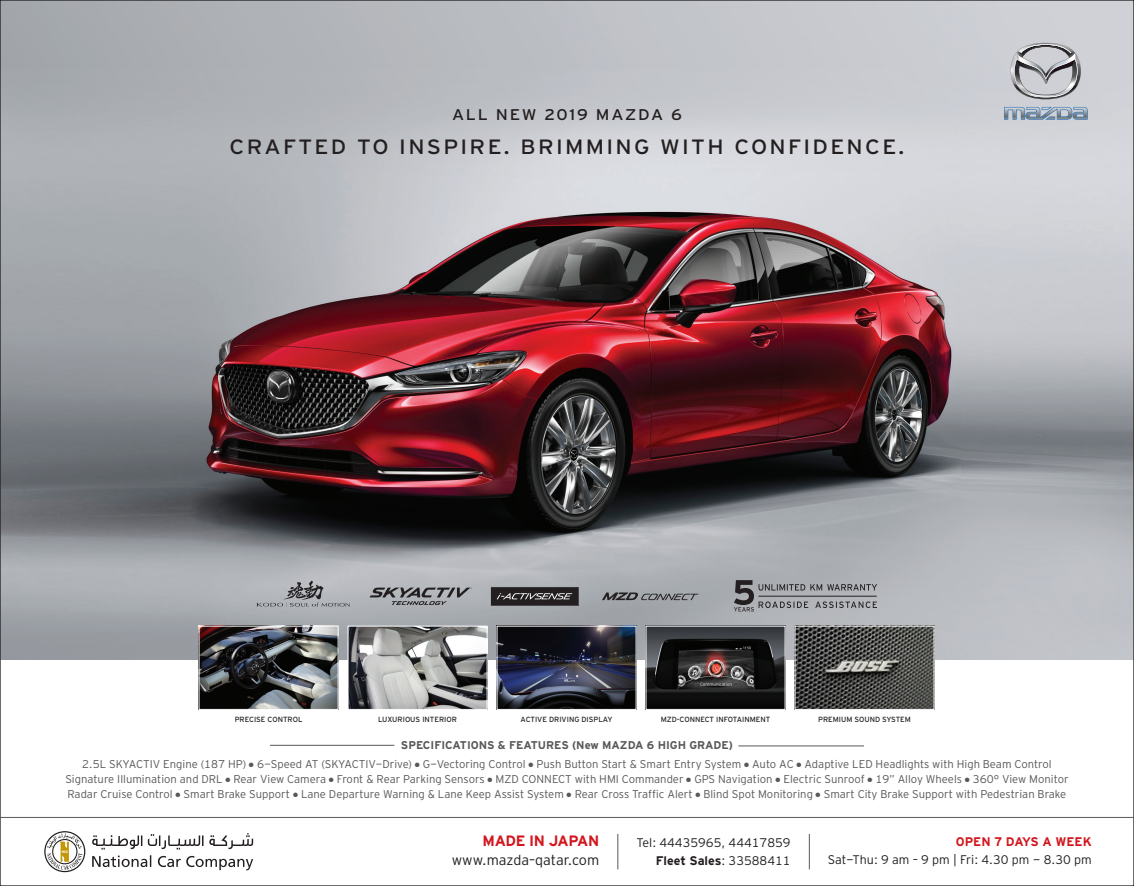
<style>
.page{position:relative;width:1134px;height:886px;background:#fff}
.page>*{position:absolute;margin:0;border:0;box-sizing:border-box;transform-origin:0 0}
.t1{font:20.75px "Interstate";letter-spacing:.1em;color:#231f20;scale:1.1 1}
.t2{font:15.5px "Interstate";letter-spacing:.1em;color:#231f20;scale:1.1 1}
.t3{font:700 15px "Interstate";letter-spacing:-.025em;color:#d2161e}
.t4{font:14.38px "Interstate Mono Lgt";color:#231f20}
.t5{font:12.5px "Interstate Mono Lgt";color:#231f20}
.t6{font:700 12.5px "Interstate";color:#231f20}
.t7{font:700 12.5px "Interstate";color:#d2161e}
.t8{font:11.25px/15px "Interstate Mono Lgt";color:#57585a;text-align:center}
.t9{font:700 11.25px "Interstate";color:#57585a}
.t10{font:7.5px "Interstate";color:#231f20}
.s1{font-family:"Interstate Mono Lgt";font-weight:400}
</style>
<div class="page">
<img style="left:2px;top:2px;width:1130px;height:657px">
<svg style="left:1010px;top:43px;width:71px;height:56px;background:#afb0b4"></svg>
<svg style="left:1004px;top:107px;width:84px;height:13px"></svg>
<img style="left:796px;top:628px;width:136px;height:80px">
<img style="left:350px;top:628px;width:136px;height:80px">
<img style="left:201px;top:628px;width:136px;height:80px">
<img style="left:498px;top:628px;width:136px;height:80px">
<img style="left:647px;top:628px;width:136px;height:80px">
<div style="left:199px;top:626px;width:140px;height:84px;border:1px solid #fff"></div>
<div style="left:348px;top:626px;width:140px;height:84px;border:1px solid #fff"></div>
<div style="left:496px;top:626px;width:140px;height:84px;border:1px solid #fff"></div>
<div style="left:645px;top:626px;width:140px;height:84px;border:1px solid #fff"></div>
<div style="left:794px;top:626px;width:140px;height:84px;border:1px solid #fff"></div>
<svg style="left:490px;top:587px;width:88px;height:19px;background:#3c393a"></svg>
<svg style="left:602px;top:592px;width:96px;height:8px"></svg>
<svg style="left:257px;top:580px;width:93px;height:27px;background:#a2a4a8"></svg>
<svg style="left:369px;top:587px;width:103px;height:18px;background:#87888c"></svg>
<svg style="left:734px;top:580px;width:143px;height:31px;background:#939598"></svg>
<hr style="left:758px;top:596px;width:119px;height:1px;background:#231f20">
<hr style="left:809px;top:834px;width:1px;height:35px;background:#57585a">
<hr style="left:618px;top:834px;width:1px;height:35px;background:#57585a">
<svg style="left:92px;top:855px;width:161px;height:15px"></svg>
<svg style="left:92px;top:833px;width:161px;height:16px"></svg>
<svg style="left:44px;top:831px;width:41px;height:41px"></svg>
<hr style="left:738px;top:745px;width:126px;height:1px;background:#57585a">
<hr style="left:270px;top:745px;width:124px;height:1px;background:#57585a">
<hr style="left:0;top:817px;width:1134px;height:1px;background:#57585a">
<h2 class="t2" style="left:452px;top:105px;width:211px">ALL NEW 2019 MAZDA 6</h2>
<h1 class="t1" style="left:230px;top:134px;width:615px">CRAFTED TO INSPIRE. BRIMMING WITH CONFIDENCE.</h1>
<p class="t10" style="left:235px;top:714px;width:39px">PRECISE CONTROL</p>
<p class="t10" style="left:378px;top:714px;width:80px">LUXURIOUS INTERIOR</p>
<p class="t10" style="left:520px;top:714px;width:52px">ACTIVE DRIVING</p>
<p class="t10" style="left:581px;top:714px;width:11px">DISPLA</p>
<p class="t10" style="left:607px;top:714px;width:7px">Y</p>
<p class="t10" style="left:661px;top:714px;width:7px">MZD</p>
<p class="t10" style="left:677px;top:714px;width:9px">-CONNECT</p>
<p class="t10" style="left:716px;top:714px;width:6px">INFOTAINMENT</p>
<p class="t10" style="left:818px;top:714px;width:11px">PREMIUM</p>
<p class="t10" style="left:854px;top:714px;width:11px">SOUND</p>
<p class="t10" style="left:882px;top:714px;width:30px">SYSTEM</p>
<p class="t9" style="left:401px;top:739px;width:334px">SPECIFICATIONS &amp; FEATURES (New MAZDA 6 HIGH GRADE)</p>
<p class="t8" style="left:65px;top:756px;width:1005px">2.5L SKYACTIV Engine (187 HP) ● 6-Speed AT (SKYACTIV-Drive) ● G-Vectoring Control ● Push Button Start &amp; Smart Entry System ● Auto AC ● Adaptive LED Headlights with High Beam Control<br>Signature Illumination and DRL ● Rear View Camera ● Front &amp; Rear Parking Sensors ● MZD CONNECT with HMI Commander ● GPS Navigation ● Electric Sunroof ● 19” Alloy Wheels ● 360° View Monitor<br>Radar Cruise Control ● Smart Brake Support ● Lane Departure Warning &amp; Lane Keep Assist System ● Rear Cross Traffic Alert ● Blind Spot Monitoring ● Smart City Brake Support with Pedestrian Brake</p>
<p class="t7" style="left:956px;top:834px;width:137px">OPEN 7 DAYS A WEEK</p>
<p class="t5" style="left:828px;top:852px;width:265px">Sat-Thu: 9 am – 9 pm | Fri: 4.30 pm - 8.30 pm</p>
<h3 class="t3" style="left:482px;top:832px;width:118px">MADE IN JAPAN</h3>
<p class="t5" style="left:636px;top:836px;width:156px">Tel: 44435965, 44417859</p>
<p class="t6" style="left:656px;top:853px;width:136px">Fleet Sales<span class="s1">: 33588411</span></p>
<p class="t4" style="left:452px;top:851px;width:149px">www.mazda–qatar.com</p>
</div>
